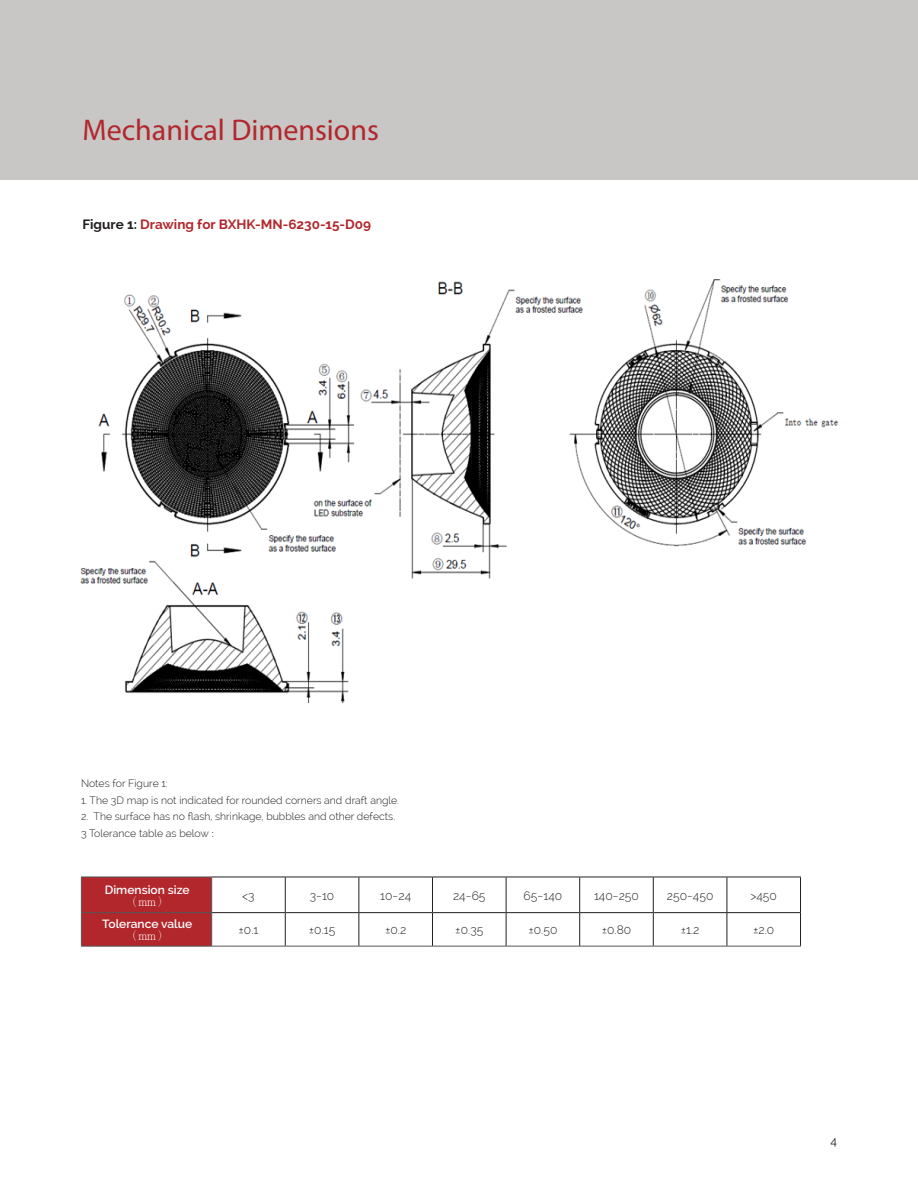
<style>
.page{position:relative;width:918px;height:1188px;background:#fff}
.page>*{position:absolute;margin:0;border:0;box-sizing:border-box;transform-origin:0 0}
.section_header{font:30px "Myriad Pro";color:#b1272c}
.main_text_block{font:700 13.5px "Raleway";color:#b1272c}
.main_text_block-2{font:300 12px "Raleway";color:#231f20}
.t1{font:600 12px/12px "Raleway";color:#fff;text-align:center}
.t2{font:300 12px "Adobe Ming Std";color:#fff}
.t3{font:12px "Raleway";color:#231f20}
.main_text_block-3{font:300 10.5px "Raleway";color:#231f20}
.s1{color:#231f20}
.s2{font-family:"Adobe Ming Std"}
.s3{font-family:"Adobe Ming Std";font-weight:300}
</style>
<div class="page">
<div style="left:0;top:0;width:918px;height:180px;background:#c8c7c6"></div>
<div style="left:82px;top:878px;width:129px;height:68px;background:#b1272c"></div>
<hr style="left:212px;top:946px;width:73px;height:1px;background:#555659">
<hr style="left:285px;top:946px;width:74px;height:1px;background:#555659">
<hr style="left:359px;top:946px;width:73px;height:1px;background:#555659">
<hr style="left:432px;top:946px;width:74px;height:1px;background:#555659">
<hr style="left:506px;top:946px;width:74px;height:1px;background:#555659">
<hr style="left:580px;top:946px;width:73px;height:1px;background:#555659">
<hr style="left:653px;top:946px;width:74px;height:1px;background:#555659">
<hr style="left:727px;top:946px;width:74px;height:1px;background:#555659">
<hr style="left:212px;top:877px;width:73px;height:1px;background:#231f20">
<hr style="left:285px;top:877px;width:74px;height:1px;background:#231f20">
<hr style="left:359px;top:877px;width:73px;height:1px;background:#231f20">
<hr style="left:432px;top:877px;width:74px;height:1px;background:#231f20">
<hr style="left:506px;top:877px;width:74px;height:1px;background:#231f20">
<hr style="left:580px;top:877px;width:73px;height:1px;background:#231f20">
<hr style="left:653px;top:877px;width:74px;height:1px;background:#231f20">
<hr style="left:727px;top:877px;width:74px;height:1px;background:#231f20">
<hr style="left:212px;top:912px;width:73px;height:1px;background:#231f20">
<hr style="left:285px;top:912px;width:74px;height:1px;background:#231f20">
<hr style="left:359px;top:912px;width:73px;height:1px;background:#231f20">
<hr style="left:432px;top:912px;width:74px;height:1px;background:#231f20">
<hr style="left:506px;top:912px;width:74px;height:1px;background:#231f20">
<hr style="left:580px;top:912px;width:73px;height:1px;background:#231f20">
<hr style="left:653px;top:912px;width:74px;height:1px;background:#231f20">
<hr style="left:727px;top:912px;width:74px;height:1px;background:#231f20">
<hr style="left:285px;top:877px;width:1px;height:35px;background:#231f20">
<hr style="left:359px;top:877px;width:1px;height:35px;background:#231f20">
<hr style="left:432px;top:877px;width:1px;height:35px;background:#231f20">
<hr style="left:506px;top:877px;width:1px;height:35px;background:#231f20">
<hr style="left:579px;top:877px;width:1px;height:35px;background:#231f20">
<hr style="left:653px;top:877px;width:1px;height:35px;background:#231f20">
<hr style="left:727px;top:877px;width:1px;height:35px;background:#231f20">
<hr style="left:800px;top:877px;width:1px;height:35px;background:#231f20">
<hr style="left:285px;top:913px;width:1px;height:33px;background:#231f20">
<hr style="left:359px;top:913px;width:1px;height:33px;background:#231f20">
<hr style="left:432px;top:913px;width:1px;height:33px;background:#231f20">
<hr style="left:506px;top:913px;width:1px;height:33px;background:#231f20">
<hr style="left:579px;top:913px;width:1px;height:33px;background:#231f20">
<hr style="left:653px;top:913px;width:1px;height:33px;background:#231f20">
<hr style="left:727px;top:913px;width:1px;height:33px;background:#231f20">
<hr style="left:800px;top:913px;width:1px;height:33px;background:#231f20">
<hr style="left:81px;top:877px;width:131px;height:1px;background:#555659">
<hr style="left:81px;top:877px;width:1px;height:35px;background:#555659">
<hr style="left:211px;top:877px;width:1px;height:35px;background:#555659">
<hr style="left:81px;top:912px;width:131px;height:1px;background:#555659">
<hr style="left:81px;top:913px;width:1px;height:33px;background:#555659">
<hr style="left:211px;top:913px;width:1px;height:33px;background:#555659">
<hr style="left:81px;top:946px;width:131px;height:1px;background:#555659">
<img style="left:80px;top:278px;width:759px;height:426px">
<p class="section_header" style="left:82px;top:111px;width:298px">Mechanical Dimensions</p>
<p class="main_text_block" style="left:82px;top:216px;width:290px"><span class="s1">Figure 1:</span> Drawing for BXHK-MN-6230-15-D09</p>
<p class="main_text_block-3" style="left:81px;top:778px;width:88px">Notes for Figure 1:</p>
<p class="main_text_block-3" style="left:81px;top:794px;width:320px">1. The 3D map is not indicated for rounded corners and draft angle.</p>
<p class="main_text_block-3" style="left:81px;top:811px;width:316px">2. The surface has no flash, shrinkage, bubbles and other defects.</p>
<p class="main_text_block-3" style="left:81px;top:827px;width:135px">3 Tolerance table as below <span class="s2">:</span></p>
<p class="t1" style="left:105px;top:883px;width:86px">Dimension size<span class="s3">（mm）</span></p>
<p class="main_text_block-2" style="left:242px;top:888px;width:14px">&lt;3</p>
<p class="main_text_block-2" style="left:310px;top:888px;width:26px">3~10</p>
<p class="main_text_block-2" style="left:380px;top:888px;width:32px">10~24</p>
<p class="main_text_block-2" style="left:453px;top:888px;width:34px">24~65</p>
<p class="main_text_block-2" style="left:524px;top:888px;width:40px">65~140</p>
<p class="main_text_block-2" style="left:594px;top:888px;width:46px">140~250</p>
<p class="main_text_block-2" style="left:667px;top:888px;width:48px">250~450</p>
<p class="main_text_block-2" style="left:750px;top:888px;width:28px">&gt;450</p>
<p class="t1" style="left:102px;top:918px;width:92px">Tolerance value</p>
<p class="t2" style="left:126px;top:929px;width:43px">（mm）</p>
<p class="main_text_block-2" style="left:239px;top:923px;width:21px">±0.1</p>
<p class="main_text_block-2" style="left:309px;top:923px;width:28px">±0.15</p>
<p class="main_text_block-2" style="left:385px;top:923px;width:23px">±0.2</p>
<p class="main_text_block-2" style="left:455px;top:923px;width:29px">±0.35</p>
<p class="main_text_block-2" style="left:528px;top:923px;width:31px">±0.50</p>
<p class="main_text_block-2" style="left:602px;top:923px;width:31px">±0.80</p>
<p class="main_text_block-2" style="left:681px;top:923px;width:20px">±1.2</p>
<p class="main_text_block-2" style="left:753px;top:923px;width:23px">±2.0</p>
<p class="t3" style="left:830px;top:1134px;width:8px">4</p>
</div>
